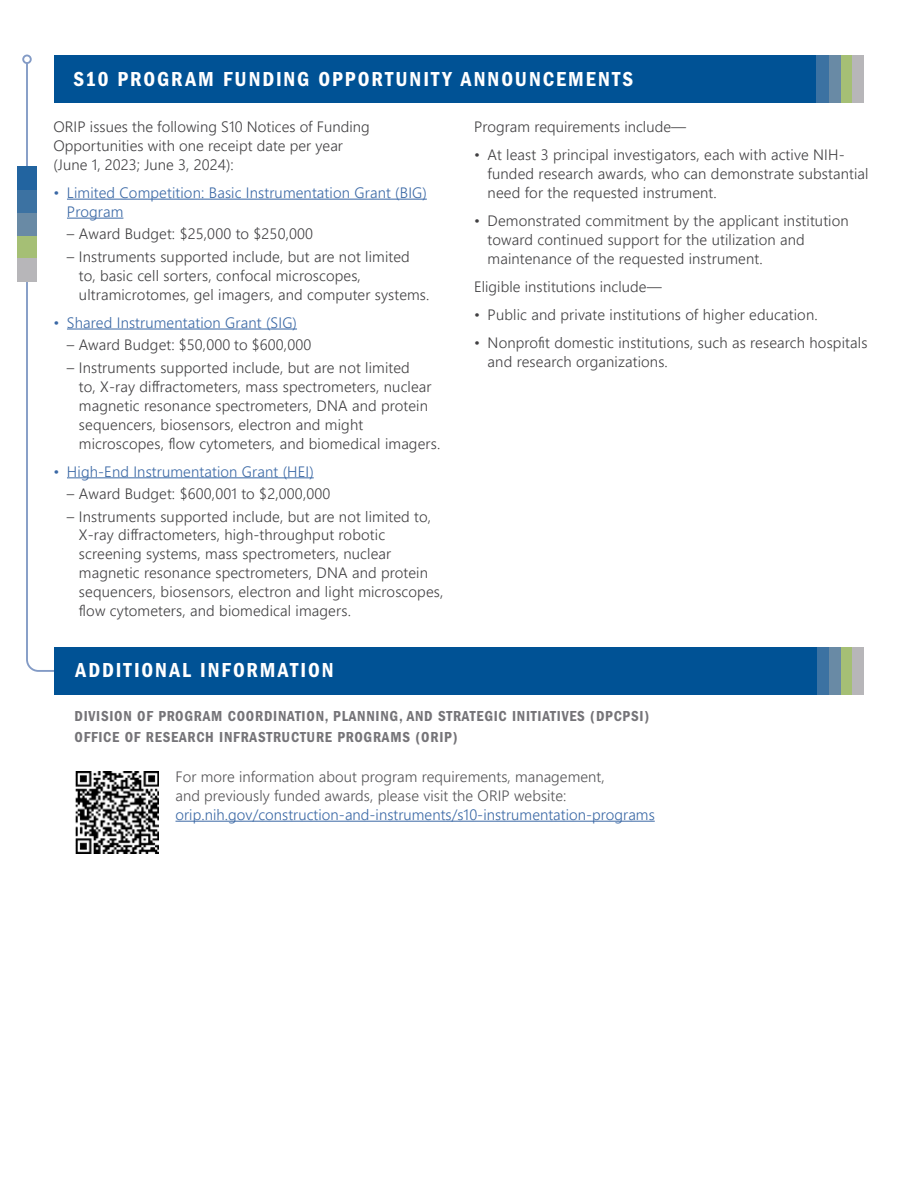
<style>
.page{position:relative;width:918px;height:1188px;background:#fff}
.page>*{position:absolute;margin:0;border:0;box-sizing:border-box;transform-origin:0 0}
.t1{font:21px "ITC Franklin Gothic Std Dm Cd";letter-spacing:.09em;color:#fff}
.t2{font:300 15px/18.9px "Segoe UI";letter-spacing:.01em;color:#414042}
.t3{font:300 15px/19px "Segoe UI";letter-spacing:.01em;color:#3a68a5}
.t4{font:15px/21px "ITC Franklin Gothic Std Dm Cd";letter-spacing:.05em;color:#757478}
.t5{font:300 15px/18.9px "Segoe UI";letter-spacing:.005em;color:#545355}
</style>
<div class="page">
<svg style="left:25px;top:61px;width:29px;height:611px"></svg>
<div style="left:22px;top:55px;width:10px;height:9px;border:2px solid #839bc6;border-radius:50%"></div>
<div style="left:17px;top:166px;width:20px;height:93px;background:#a5bf75"></div>
<div style="left:17px;top:166px;width:20px;height:69px;background:#698aa5"></div>
<div style="left:17px;top:166px;width:20px;height:46px;background:#3c72a2"></div>
<div style="left:17px;top:258px;width:20px;height:23px;background:#b7b6b9"></div>
<div style="left:17px;top:166px;width:20px;height:23px;background:#1e62a0"></div>
<div style="left:805px;top:55px;width:48px;height:48px;background:#a5bf75"></div>
<div style="left:805px;top:55px;width:36px;height:48px;background:#698aa5"></div>
<svg style="left:815px;top:55px;width:14px;height:48px"></svg>
<div style="left:853px;top:55px;width:11px;height:48px;background:#b7b6b9"></div>
<div style="left:54px;top:55px;width:761px;height:48px;background:#005295"></div>
<div style="left:805px;top:647px;width:48px;height:48px;background:#a5bf75"></div>
<div style="left:805px;top:647px;width:36px;height:48px;background:#698aa5"></div>
<div style="left:805px;top:647px;width:24px;height:48px;background:#3c72a2"></div>
<div style="left:853px;top:647px;width:11px;height:48px;background:#b7b6b9"></div>
<div style="left:54px;top:647px;width:763px;height:48px;background:#005295"></div>
<hr style="left:176px;top:821px;width:479px;height:1px;background:#3a68a5">
<img style="left:75px;top:772px;width:84px;height:81px">
<hr style="left:67px;top:199px;width:360px;height:1px;background:#3a68a5">
<hr style="left:67px;top:218px;width:56px;height:1px;background:#3a68a5">
<hr style="left:67px;top:329px;width:230px;height:1px;background:#3a68a5">
<hr style="left:67px;top:477px;width:247px;height:1px;background:#3a68a5">
<h1 class="t1" style="left:73px;top:67px;width:561px">S10 PROGRAM FUNDING OPPORTUNITY ANNOUNCEMENTS</h1>
<p class="t2" style="left:53px;top:116px;width:318px">ORIP issues the following S10 Notices of Funding<br>Opportunities with one receipt date per year (June 1, 2023; June 3, 2024):</p>
<p class="t3" style="left:67px;top:182px;width:361px;text-indent:-13px">• Limited Competition: Basic Instrumentation Grant (BIG)<br>Program</p>
<p class="t2" style="left:67px;top:223px;width:248px">– Award Budget: $25,000 to $250,000</p>
<p class="t2" style="left:79px;top:245px;width:352px;text-indent:-12px">– Instruments supported include, but are not limited to, basic cell sorters, confocal microscopes, ultramicrotomes, gel imagers, and computer systems.</p>
<p class="t3" style="left:53px;top:311px;width:245px">• Shared Instrumentation Grant (SIG)</p>
<p class="t2" style="left:79px;top:332px;width:333px;line-height:22.5px">Award Budget: $50,000 to $600,000<br>Instruments supported include, but are not limited</p>
<p class="t2" style="left:79px;top:375px;width:363px">to, X-ray diffractometers, mass spectrometers, nuclear magnetic resonance spectrometers, DNA and protein sequencers, biosensors, electron and might microscopes, flow cytometers, and biomedical imagers.</p>
<p class="t3" style="left:53px;top:460px;width:262px">• High-End Instrumentation Grant (HEI)</p>
<p class="t2" style="left:79px;top:481px;width:354px;line-height:22.5px">Award Budget: $600,001 to $2,000,000<br>Instruments supported include, but are not limited to,</p>
<p class="t2" style="left:79px;top:524px;width:366px">X-ray diffractometers, high-throughput robotic screening systems, mass spectrometers, nuclear magnetic resonance spectrometers, DNA and protein sequencers, biosensors, electron and light microscopes, flow cytometers, and biomedical imagers.</p>
<h1 class="t1" style="left:76px;top:658px;width:260px">ADDITIONAL INFORMATION</h1>
<p class="t2" style="left:474px;top:116px;width:214px">Program requirements include—</p>
<p class="t2" style="left:488px;top:144px;width:382px;text-indent:-14px">• At least 3 principal investigators, each with active NIH&shy;funded research awards, who can demonstrate substantial need for the requested instrument.</p>
<p class="t2" style="left:488px;top:210px;width:363px;text-indent:-14px">• Demonstrated commitment by the applicant institution toward continued support for the utilization and maintenance of the requested instrument.</p>
<p class="t2" style="left:474px;top:276px;width:189px">Eligible institutions include—</p>
<p class="t2" style="left:474px;top:303px;width:345px">• Public and private institutions of higher education.</p>
<p class="t2" style="left:488px;top:331px;width:381px;text-indent:-14px">• Nonprofit domestic institutions, such as research hospitals and research organizations.</p>
<p class="t4" style="left:75px;top:706px;width:576px">DIVISION OF PROGRAM COORDINATION, PLANNING, AND STRATEGIC INITIATIVES (DPCPSI)<br>OFFICE OF RESEARCH INFRASTRUCTURE PROGRAMS (ORIP)</p>
<p class="t5" style="left:176px;top:766px;width:431px">For more information about program requirements, management, and previously funded awards, please visit the ORIP website:</p>
<p class="t3" style="left:176px;top:804px;width:481px">orip.nih.gov/construction-and-instruments/s10-instrumentation-programs</p>
</div>
